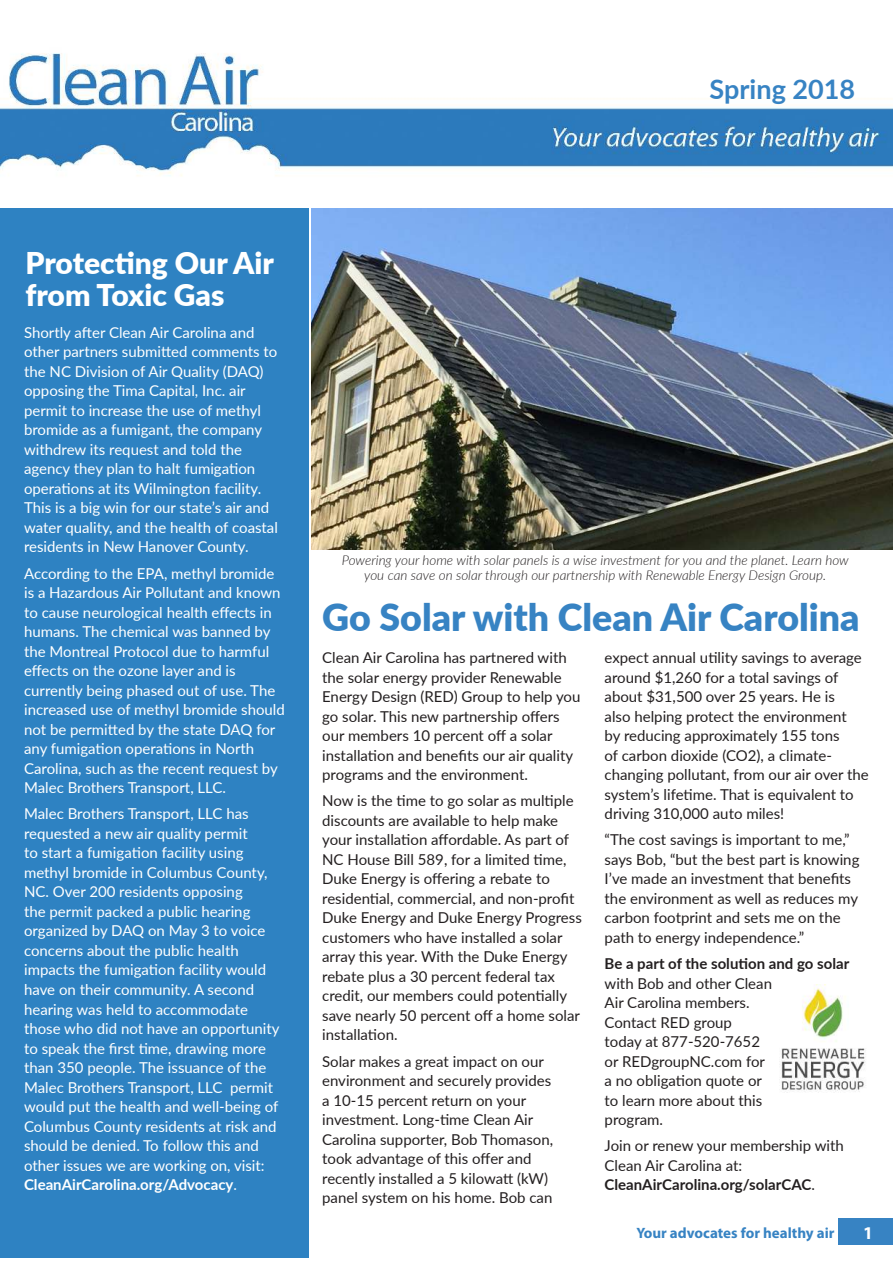
<style>
.page{position:relative;width:893px;height:1263px;background:#fff}
.page>*{position:absolute;margin:0;border:0;box-sizing:border-box;transform-origin:0 0}
.t1{font:900 37.5px "Lato";color:#3783c3}
.t2{font:900 30px/31.5px "Lato";color:#fff}
.t3{font:700 27px "Lato";color:#3783c3}
.t4{font:700 18px "Myriad Pro";color:#fff}
.t5{font:15px/19.5px "Lato";color:#231f20}
.t6{font:15px/19.5px "Lato";color:#fff}
.t7{font:700 15px "Lato";color:#231f20}
.t8{font:700 15px "Myriad Pro";color:#3783c3}
.t9{font:italic 300 13.5px/15px "Lato";color:#231f20;text-align:center}
.s1{font-weight:700}
</style>
<div class="page">
<img style="left:0;top:53px;width:893px;height:123px">
<div style="left:0;top:208px;width:308px;height:1049px;background:#2e82c2"></div>
<div style="left:839px;top:1218px;width:54px;height:27px;background:#3783c3"></div>
<img style="left:311px;top:208px;width:582px;height:342px">
<img style="left:781px;top:984px;width:84px;height:108px">
<h3 class="t3" style="left:710px;top:69px;width:147px">Spring 2018</h3>
<h2 class="t2" style="left:26px;top:246px;width:250px">Protecting Our Air from Toxic Gas</h2>
<p class="t6" style="left:24px;top:322px;width:255px">Shortly after Clean Air Carolina and other partners submitted comments to the NC Division of Air Quality (DAQ) opposing the Tima Capital, Inc. air permit to increase the use of methyl bromide as a fumigant, the company withdrew its request and told the agency they plan to halt fumigation operations at its Wilmington facility.<br>This is a big win for our state’s air and water quality, and the health of coastal residents in New Hanover County.</p>
<p class="t6" style="left:24px;top:564px;width:262px">According to the EPA, methyl bromide is a Hazardous Air Pollutant and known to cause neurological health effects in humans. The chemical was banned by the Montreal Protocol due to harmful effects on the ozone layer and is currently being phased out of use. The increased use of methyl bromide should not be permitted by the state DAQ for any fumigation operations in North Carolina, such as the recent request by Malec Brothers Transport, LLC.</p>
<p class="t6" style="left:24px;top:805px;width:257px">Malec Brothers Transport, LLC has requested a new air quality permit<br>to start a fumigation facility using methyl bromide in Columbus County, NC. Over 200 residents opposing<br>the permit packed a public hearing organized by DAQ on May 3 to voice concerns about the public health impacts the fumigation facility would have on their community. A second hearing was held to accommodate those who did not have an opportunity to speak the first time, drawing more than 350 people. The issuance of the Malec Brothers Transport, LLC permit would put the health and well-being of Columbus County residents at risk and should be denied. To follow this and other issues we are working on, visit:<br><span class="s1">CleanAirCarolina.org/Advocacy</span>.</p>
<p class="t9" style="left:342px;top:554px;width:508px">Powering your home with solar panels is a wise investment for you and the planet. Learn how you can save on solar through our partnership with Renewable Energy Design Group.</p>
<h1 class="t1" style="left:322px;top:596px;width:539px">Go Solar with Clean Air Carolina</h1>
<p class="t5" style="left:322px;top:648px;width:260px">Clean Air Carolina has partnered with the solar energy provider Renewable Energy Design (RED) Group to help you go solar. This new partnership offers our members 10 percent off a solar installation and benefits our air quality programs and the environment.</p>
<p class="t5" style="left:322px;top:790px;width:261px">Now is the time to go solar as multiple discounts are available to help make your installation affordable. As part of NC House Bill 589, for a limited time, Duke Energy is offering a rebate to residential, commercial, and non-profit Duke Energy and Duke Energy Progress customers who have installed a solar array this year. With the Duke Energy rebate plus a 30 percent federal tax credit, our members could potentially save nearly 50 percent off a home solar installation.</p>
<p class="t5" style="left:322px;top:1052px;width:232px">Solar makes a great impact on our environment and securely provides a 10-15 percent return on your investment. Long-time Clean Air Carolina supporter, Bob Thomason, took advantage of this offer and recently installed a 5 kilowatt (kW) panel system on his home. Bob can</p>
<p class="t5" style="left:605px;top:647px;width:266px">expect annual utility savings to average around $1,260 for a total savings of about $31,500 over 25 years. He is<br>also helping protect the environment<br>by reducing approximately 155 tons<br>of carbon dioxide (CO2), a climate&shy;changing pollutant, from our air over the system’s lifetime. That is equivalent to driving 310,000 auto miles!</p>
<p class="t5" style="left:605px;top:831px;width:256px">“The cost savings is important to me,” says Bob, “but the best part is knowing I’ve made an investment that benefits the environment as well as reduces my carbon footprint and sets me on the path to energy independence.”</p>
<p class="t7" style="left:605px;top:952px;width:246px">Be a part of the solution and go solar</p>
<p class="t5" style="left:605px;top:974px;width:169px">with Bob and other Clean<br>Air Carolina members.<br>Contact RED group today at 877-520-7652 or REDgroupNC.com for a no obligation quote or to learn more about this program.</p>
<p class="t5" style="left:605px;top:1137px;width:241px">Join or renew your membership with<br>Clean Air Carolina at:<br><span class="s1">CleanAirCarolina.org/solarCAC</span>.</p>
<p class="t8" style="left:636px;top:1227px;width:200px">Your advocates for healthy air</p>
<p class="t4" style="left:863px;top:1225px;width:11px">1</p>
</div>
